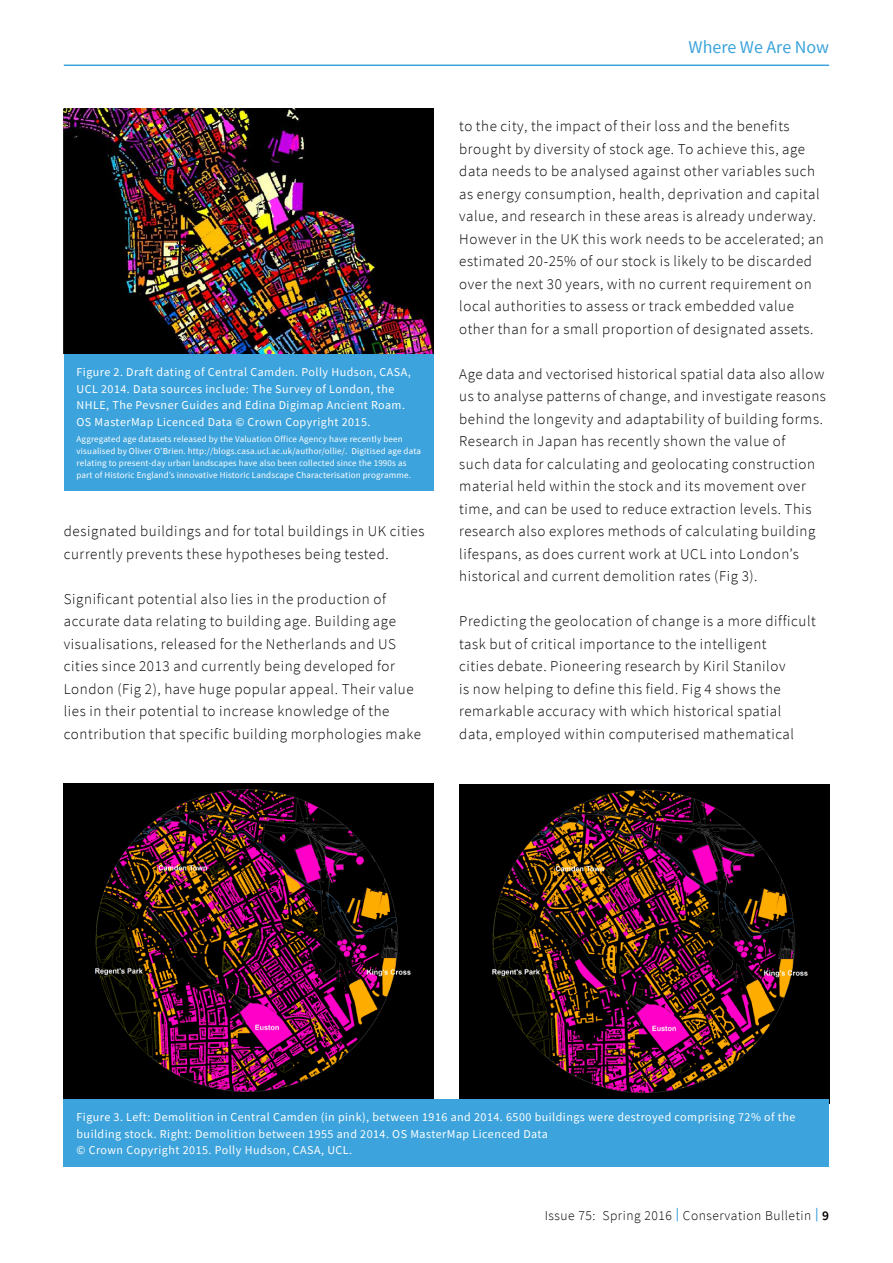
<style>
.page{position:relative;width:893px;height:1263px;background:#fff}
.page>*{position:absolute;margin:0;border:0;box-sizing:border-box;transform-origin:0 0}
.t1{font:18px "Source Sans Pro";color:#3ca3dc}
.Body_text{font:300 15px/22.5px "Source Sans Pro";letter-spacing:.04em;color:#000}
.t2{font:300 13.5px "Source Sans Pro";letter-spacing:.04em;color:#000}
.Image_Captions{font:12px/16.5px "Source Sans Pro";letter-spacing:.04em;color:#fff}
.Image_Captions-2{font:9px/12px "Source Sans Pro";letter-spacing:.02em;color:#fff}
.s1{font-weight:600;color:#3ca3dc}
.s2{font-weight:600}
</style>
<div class="page">
<hr style="left:64px;top:65px;width:765px;height:1px;background:#3ca3dc">
<div style="left:64px;top:354px;width:370px;height:137px;background:#3ca3dc"></div>
<img style="left:64px;top:108px;width:370px;height:246px">
<img style="left:64px;top:784px;width:370px;height:315px">
<img style="left:459px;top:784px;width:370px;height:315px">
<div style="left:64px;top:1099px;width:765px;height:68px;background:#3ca3dc"></div>
<p class="t1" style="left:688px;top:36px;width:142px">Where We Are Now</p>
<p class="Image_Captions" style="left:77px;top:364px;width:336px">Figure 2. Draft dating of Central Camden. Polly Hudson, CASA, UCL 2014. Data sources include: The Survey of London, the NHLE, The Pevsner Guides and Edina Digimap Ancient Roam.<br>OS MasterMap Licenced Data © Crown Copyright 2015.</p>
<p class="Image_Captions-2" style="left:77px;top:433px;width:346px">Aggregated age datasets released by the Valuation Office Agency have recently been visualised by Oliver O’Brien. http://blogs.casa.ucl.ac.uk/author/ollie/. Digitised age data relating to present-day urban landscapes have also been collected since the 1990s as part of Historic England’s innovative Historic Landscape Characterisation programme.</p>
<p class="Body_text" style="left:64px;top:520px;width:362px">designated buildings and for total buildings in UK cities currently prevents these hypotheses being tested.</p>
<p class="Body_text" style="left:64px;top:588px;width:359px">Significant potential also lies in the production of accurate data relating to building age. Building age visualisations, released for the Netherlands and US cities since 2013 and currently being developed for London (Fig 2), have huge popular appeal. Their value lies in their potential to increase knowledge of the contribution that specific building morphologies make</p>
<p class="Body_text" style="left:459px;top:115px;width:366px">to the city, the impact of their loss and the benefits brought by diversity of stock age. To achieve this, age data needs to be analysed against other variables such as energy consumption, health, deprivation and capital value, and research in these areas is already underway.<br>However in the UK this work needs to be accelerated; an estimated 20-25% of our stock is likely to be discarded over the next 30 years, with no current requirement on local authorities to assess or track embedded value other than for a small proportion of designated assets.</p>
<p class="Body_text" style="left:459px;top:363px;width:368px">Age data and vectorised historical spatial data also allow us to analyse patterns of change, and investigate reasons behind the longevity and adaptability of building forms.<br>Research in Japan has recently shown the value of<br>such data for calculating and geolocating construction material held within the stock and its movement over time, and can be used to reduce extraction levels. This research also explores methods of calculating building lifespans, as does current work at UCL into London’s historical and current demolition rates (Fig 3).</p>
<p class="Body_text" style="left:459px;top:610px;width:358px">Predicting the geolocation of change is a more difficult task but of critical importance to the intelligent<br>cities debate. Pioneering research by Kiril Stanilov<br>is now helping to define this field. Fig 4 shows the remarkable accuracy with which historical spatial data, employed within computerised mathematical</p>
<p class="Image_Captions" style="left:77px;top:1109px;width:720px">Figure 3. Left: Demolition in Central Camden (in pink), between 1916 and 2014. 6500 buildings were destroyed comprising 72% of the building stock. Right: Demolition between 1955 and 2014. OS MasterMap Licenced Data<br>© Crown Copyright 2015. Polly Hudson, CASA, UCL.</p>
<p class="t2" style="left:545px;top:1207px;width:286px">Issue 75: Spring 2016 <span class="s1">|</span> Conservation Bulletin <span class="s1">|</span> <span class="s2">9</span></p>
</div>
